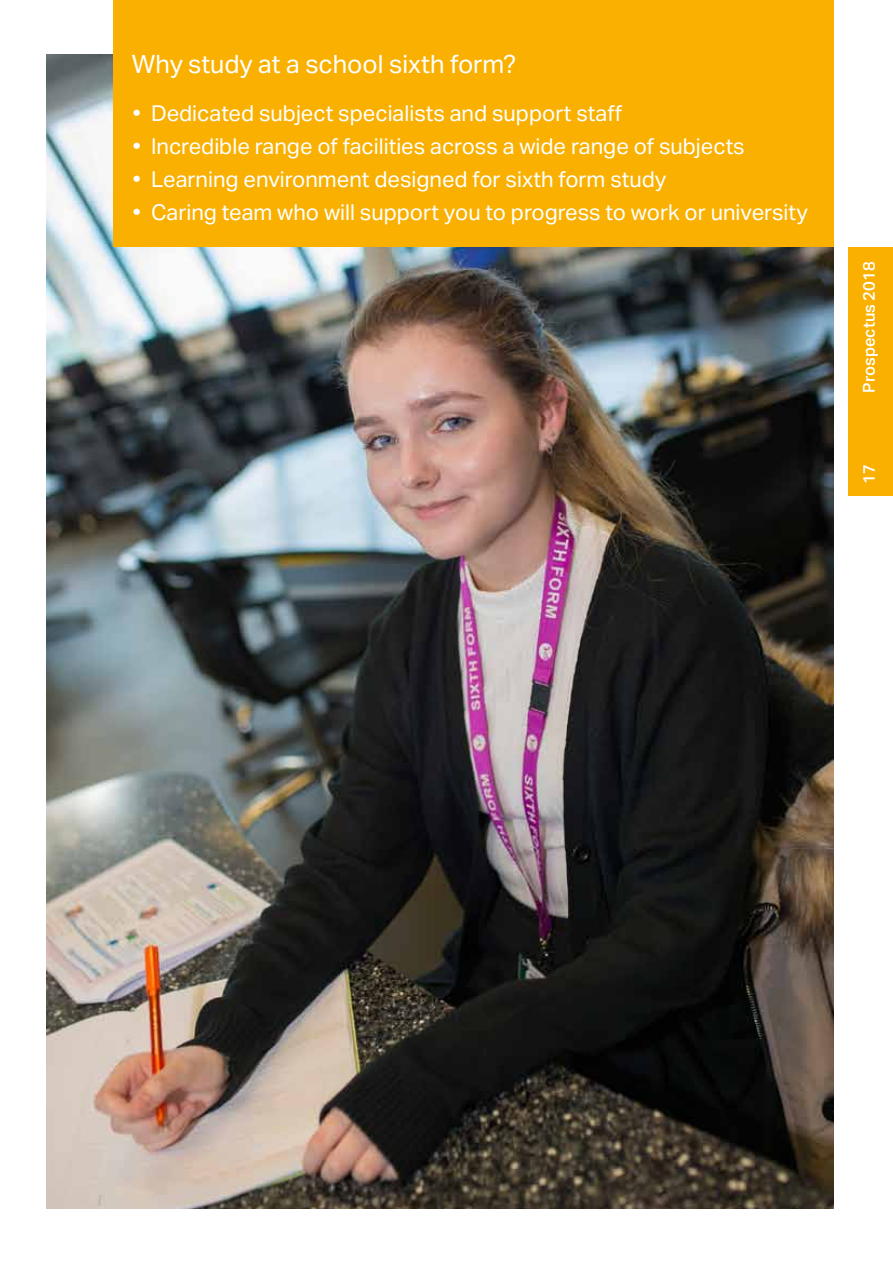
<style>
.page{position:relative;width:893px;height:1263px;background:#fff}
.page>*{position:absolute;margin:0;border:0;box-sizing:border-box;transform-origin:0 0}
.t1{font:25.35px "Aktiv Grotesk";color:#fff}
.t2{font:21.9px "Aktiv Grotesk";color:#fff}
.t3{font:500 16.5px "Aktiv Grotesk";color:#fff}
</style>
<div class="page">
<div style="left:848px;top:247px;width:45px;height:248px;background:#f9b000"></div>
<img style="left:47px;top:54px;width:786px;height:1155px">
<div style="left:113px;top:0;width:720px;height:247px;background:#f9b000"></div>
<p class="t1" style="left:132px;top:49px;width:386px">Why study at a school sixth form?</p>
<p class="t2" style="left:132px;top:100px;width:492px">• Dedicated subject specialists and support staff</p>
<p class="t2" style="left:132px;top:133px;width:614px">• Incredible range of facilities across a wide range of subjects</p>
<p class="t2" style="left:132px;top:166px;width:536px">• Learning environment designed for sixth form study</p>
<p class="t2" style="left:132px;top:199px;width:678px">• Caring team who will support you to progress to work or university</p>
<p class="t3" style="left:859px;top:393px;width:133px;rotate:-90deg">Prospectus 2018</p>
<p class="t3" style="left:859px;top:484px;width:21px;rotate:-90deg">17</p>
</div>
